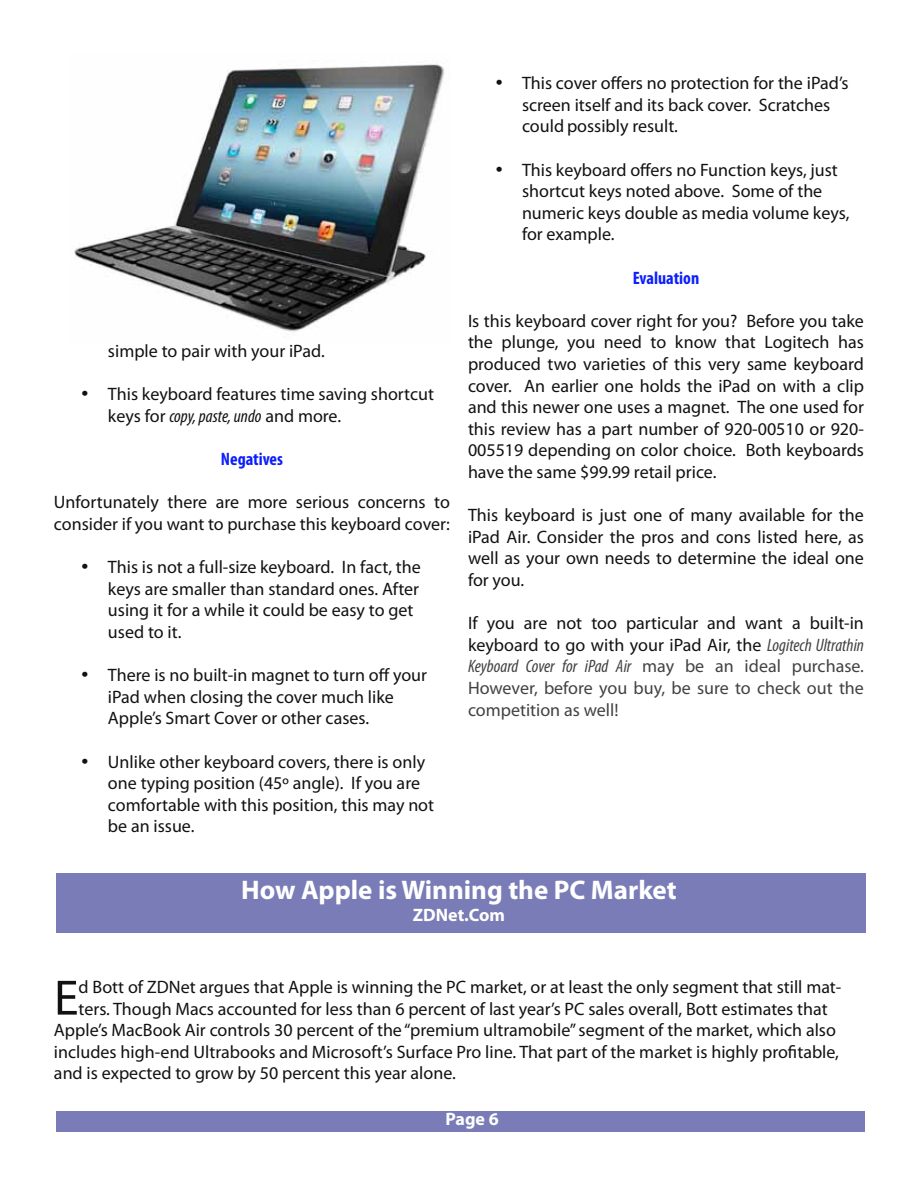
<style>
.page{position:relative;width:918px;height:1188px;background:#fff}
.page>*{position:absolute;margin:0;border:0;box-sizing:border-box;transform-origin:0 0}
.t1{font:50.1px "Myriad Pro";color:#121212}
.t2{font:700 27px "Myriad Pro";color:#fff}
.t3{font:18px/21.6px "Myriad Pro";color:#121212}
.t4{font:18px/21.6px "Myriad Pro";color:#424242;text-align:justify}
.t5{font:700 condensed 18px "Myriad Pro";color:#0c1efe}
.t6{font:700 18px "Myriad Pro";color:#fff}
.s1{font-style:italic;font-stretch:condensed}
.s2{color:#121212}
</style>
<div class="page">
<div style="left:56px;top:1112px;width:809px;height:20px;background:#797cb6"></div>
<img style="left:74px;top:64px;width:370px;height:268px">
<div style="left:56px;top:873px;width:810px;height:60px;background:#797cb6"></div>
<p class="t3" style="left:108px;top:340px;width:218px">simple to pair with your iPad.</p>
<p class="t3" style="left:108px;top:383px;width:328px;text-indent:-27px">• This keyboard features time saving shortcut keys for <span class="s1">copy, paste, undo</span> and more.</p>
<p class="t5" style="left:221px;top:448px;width:64px">Negatives</p>
<p class="t3" style="left:54px;top:491px;width:397px">Unfortunately there are more serious concerns to consider if you want to purchase this keyboard cover:</p>
<p class="t3" style="left:108px;top:556px;width:314px;text-indent:-27px">• This is not a full-size keyboard. In fact, the keys are smaller than standard ones. After using it for a while it could be easy to get used to it.</p>
<p class="t3" style="left:108px;top:664px;width:321px;text-indent:-27px">• There is no built-in magnet to turn off your iPad when closing the cover much like<br>Apple’s Smart Cover or other cases.</p>
<p class="t3" style="left:108px;top:750px;width:328px;text-indent:-27px">• Unlike other keyboard covers, there is only one typing position (45º angle). If you are comfortable with this position, this may not be an issue.</p>
<p class="t3" style="left:522px;top:72px;width:328px;text-indent:-27px">• This cover offers no protection for the iPad’s screen itself and its back cover. Scratches could possibly result.</p>
<p class="t3" style="left:522px;top:158px;width:329px;text-indent:-27px">• This keyboard offers no Function keys, just shortcut keys noted above. Some of the numeric keys double as media volume keys, for example.</p>
<p class="t5" style="left:633px;top:266px;width:68px">Evaluation</p>
<p class="t3" style="left:468px;top:310px;width:398px;text-align:justify">Is this keyboard cover right for you? Before you take the plunge, you need to know that Logitech has produced two varieties of this very same keyboard cover. An earlier one holds the iPad on with a clip and this newer one uses a magnet. The one used for this review has a part number of 920-00510 or 920- 005519 depending on color choice. Both keyboards have the same $99.99 retail price.</p>
<p class="t3" style="left:468px;top:504px;width:397px;text-align:justify">This keyboard is just one of many available for the iPad Air. Consider the pros and cons listed here, as well as your own needs to determine the ideal one for you.</p>
<p class="t4" style="left:468px;top:612px;width:398px"><span class="s2">If you are not too particular and want a built-in keyboard to go with your iPad Air, the</span> <span class="s1">Logitech Ultrathin Keyboard Cover for iPad Air</span> may be an ideal purchase.<br>However, before you buy, be sure to check out the competition as well!</p>
<h2 class="t2" style="left:241px;top:872px;width:437px">How Apple is Winning the PC Market</h2>
<p class="t6" style="left:413px;top:903px;width:94px">ZDNet.Com</p>
<h1 class="t1" style="left:54px;top:967px;width:26px">E</h1>
<p class="t3" style="left:79px;top:976px;width:764px">d Bott of ZDNet argues that Apple is winning the PC market, or at least the only segment that still mat-</p>
<p class="t3" style="left:79px;top:997px;width:751px">ters. Though Macs accounted for less than 6 percent of last year’s PC sales overall, Bott estimates that</p>
<p class="t3" style="left:54px;top:1019px;width:783px">Apple’s MacBook Air controls 30 percent of the “premium ultramobile” segment of the market, which also</p>
<p class="t3" style="left:54px;top:1041px;width:787px">includes high-end Ultrabooks and Microsoft’s Surface Pro line. That part of the market is highly profitable,</p>
<p class="t3" style="left:54px;top:1062px;width:403px">and is expected to grow by 50 percent this year alone.</p>
<p class="t6" style="left:445px;top:1107px;width:55px">Page 6</p>
</div>
